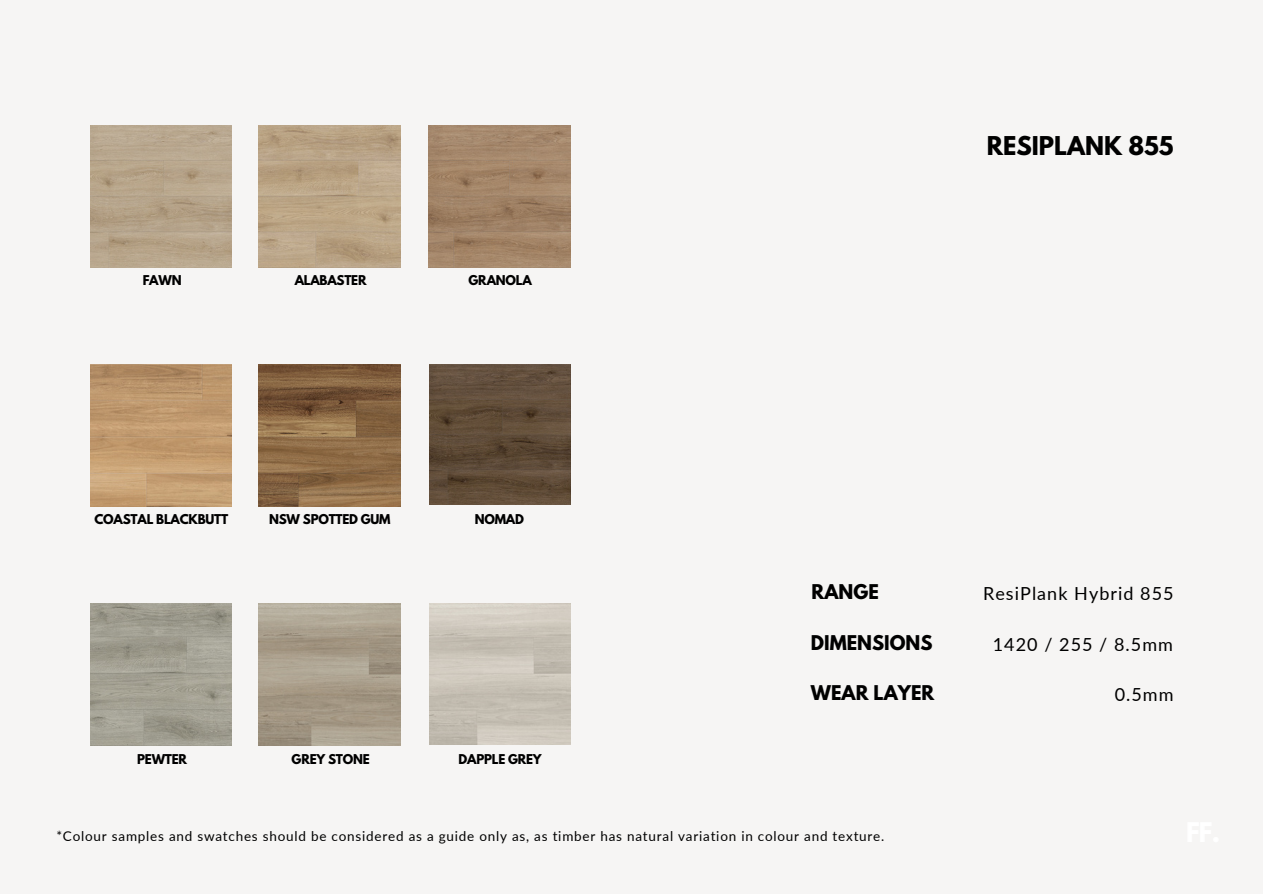
<style>
.page{position:relative;width:1263px;height:894px;background:#fff}
.page>*{position:absolute;margin:0;border:0;box-sizing:border-box;transform-origin:0 0}
.t1{font:700 22.95px "League Spartan";color:#000}
.t2{font:18px "Lato";letter-spacing:.06em;color:#000}
.t3{font:700 18px "League Spartan";color:#000}
.t4{font:13.5px "Lato";letter-spacing:.06em;color:#000}
.t5{font:700 12px "League Spartan";letter-spacing:-.02em;color:#000}
</style>
<div class="page">
<div style="left:0;top:0;width:1263px;height:893px;background:#f6f5f4"></div>
<img style="left:90px;top:125px;width:142px;height:142px">
<img style="left:259px;top:125px;width:141px;height:142px">
<img style="left:429px;top:125px;width:141px;height:142px">
<img style="left:90px;top:364px;width:142px;height:142px">
<img style="left:259px;top:364px;width:141px;height:142px">
<img style="left:430px;top:364px;width:140px;height:141px">
<img style="left:90px;top:603px;width:142px;height:142px">
<p class="t5" style="left:143px;top:274px;width:40px">FAWN</p>
<p class="t5" style="left:295px;top:274px;width:73px">ALABASTER</p>
<p class="t5" style="left:469px;top:274px;width:65px">GRANOLA</p>
<p class="t5" style="left:95px;top:513px;width:135px">COASTAL BLACKBUTT</p>
<p class="t5" style="left:269px;top:513px;width:123px">NSW SPOTTED GUM</p>
<p class="t5" style="left:475px;top:513px;width:51px">NOMAD</p>
<p class="t5" style="left:137px;top:752px;width:51px">PEWTER</p>
<p class="t5" style="left:292px;top:752px;width:80px">GREY STONE</p>
<p class="t5" style="left:459px;top:752px;width:85px">DAPPLE GREY</p>
<p class="t1" style="left:987px;top:134px;width:188px">RESIPLANK 855</p>
<p class="t3" style="left:811px;top:583px;width:69px">RANGE</p>
<p class="t2" style="left:983px;top:582px;width:192px">ResiPlank Hybrid 855</p>
<p class="t3" style="left:811px;top:633px;width:123px">DIMENSIONS</p>
<h3 class="t2" style="left:993px;top:632px;width:182px">1420 / 255 / 8.5mm</h3>
<h3 class="t3" style="left:811px;top:683px;width:125px">WEAR LAYER</h3>
<h3 class="t2" style="left:1115px;top:683px;width:60px">0.5mm</h3>
<h4 class="t4" style="left:56px;top:827px;width:829px">*Colour samples and swatches should be considered as a guide only as, as timber has natural variation in colour and texture.</h4>
</div>
